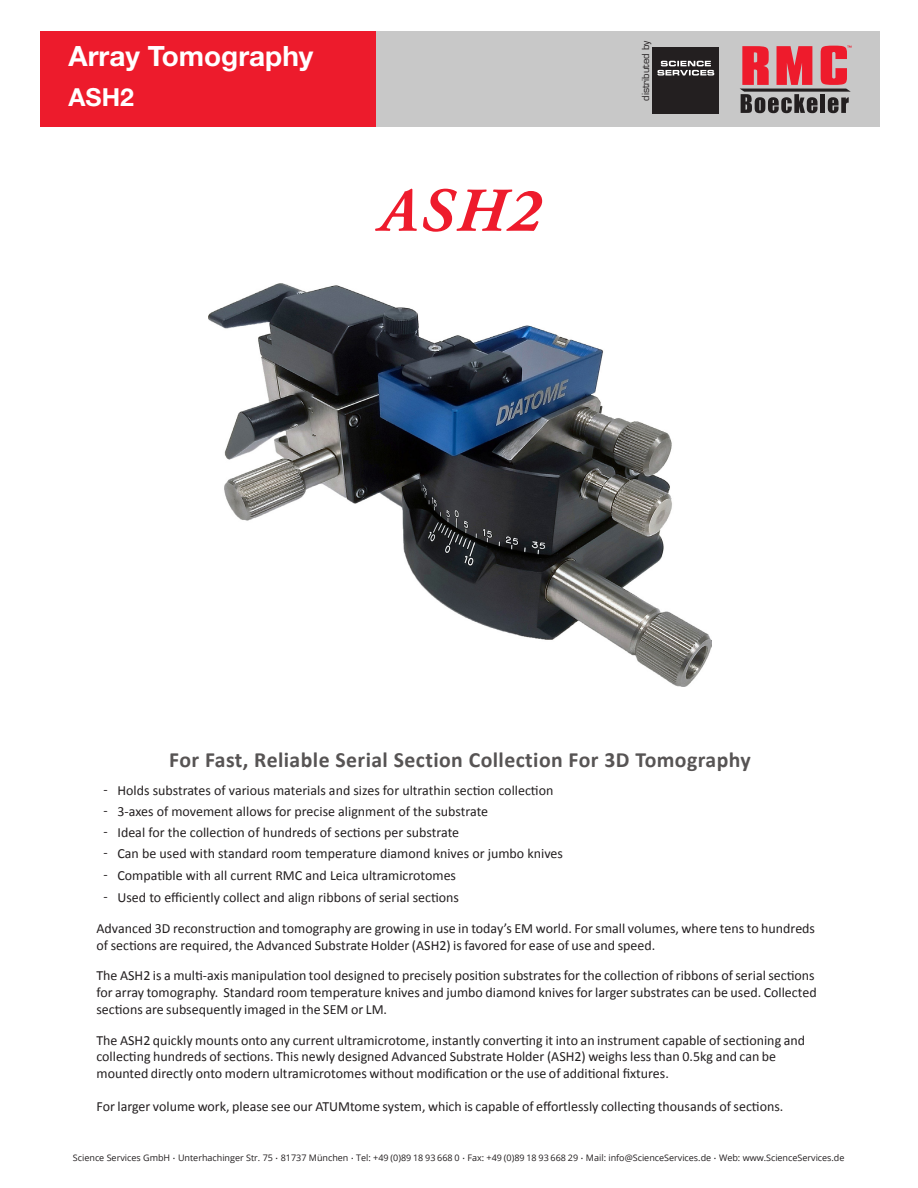
<style>
.page{position:relative;width:918px;height:1188px;background:#fff}
.page>*{position:absolute;margin:0;border:0;box-sizing:border-box;transform-origin:0 0}
.t1{font:italic 700 62.1px "Adobe Garamond Pro";color:#ee1b2c}
.t2{font:700 27.9px "Helvetica Neue LT Std";color:#fff}
.t3{font:700 24.9px "Helvetica Neue LT Std";color:#fff}
.t4{font:700 21.75px "Calibri";letter-spacing:.02em;color:#575454}
.t5{font:13.95px/21.3px "Calibri";color:#231f20}
.t6{font:9.45px "Eurostile LT Std";color:#231f20}
.t7{font:9px "Open Sans";color:#231f20}
.s1{font-family:"Eurostile LT Std";font-weight:600}
</style>
<div class="page">
<div style="left:320px;top:32px;width:559px;height:95px;background:#c8c8c8"></div>
<div style="left:41px;top:32px;width:335px;height:95px;background:#ed1b2c"></div>
<svg style="left:740px;top:46px;width:111px;height:67px"></svg>
<img style="left:208px;top:284px;width:504px;height:402px">
<div style="left:653px;top:47px;width:66px;height:67px;background:#231f20"></div>
<svg style="left:657px;top:61px;width:57px;height:15px"></svg>
<h2 class="t2" style="left:69px;top:39px;width:246px">Array Tomography</h2>
<h3 class="t3" style="left:69px;top:81px;width:67px">ASH2</h3>
<h1 class="t1" style="left:380px;top:175px;width:162px">ASH2</h1>
<p class="t6" style="left:640px;top:101px;width:62px;rotate:-90deg">distributed by</p>
<h3 class="t4" style="left:169px;top:746px;width:583px">For Fast, Reliable Serial Section Collection For 3D Tomography</h3>
<p class="t5" style="left:103px;top:779px;width:461px">ͳ Holds substrates of various materials and sizes for ultrathin section collection<br>ͳ 3-axes of movement allows for precise alignment of the substrate<br>ͳ Ideal for the collection of hundreds of sections per substrate<br>ͳ Can be used with standard room temperature diamond knives or jumbo knives ͳ Compatible with all current RMC and Leica ultramicrotomes<br>ͳ Used to efficiently collect and align ribbons of serial sections</p>
<p class="t5" style="left:97px;top:919px;width:720px;line-height:16.8px">Advanced 3D reconstruction and tomography are growing in use in today’s EM world. For small volumes, where tens to hundreds of sections are required, the Advanced Substrate Holder (ASH2) is favored for ease of use and speed.</p>
<p class="t5" style="left:97px;top:967px;width:722px;line-height:16.8px">The ASH2 is a multi-axis manipulation tool designed to precisely position substrates for the collection of ribbons of serial sections for array tomography. Standard room temperature knives and jumbo diamond knives for larger substrates can be used. Collected sections are subsequently imaged in the SEM or LM.</p>
<p class="t5" style="left:97px;top:1031px;width:710px;line-height:16.8px">The ASH2 quickly mounts onto any current ultramicrotome, instantly converting it into an instrument capable of sectioning and collecting hundreds of sections. This newly designed Advanced Substrate Holder (ASH2) weighs less than 0.5kg and can be mounted directly onto modern ultramicrotomes without modification or the use of additional fixtures.</p>
<p class="t5" style="left:97px;top:1095px;width:688px">For larger volume work, please see our ATUMtome system, which is capable of effortlessly collecting thousands of sections.</p>
<p class="t7" style="left:73px;top:1152px;width:773px">Science Services GmbH <span class="s1">∙</span> Unterhachinger Str. 75 <span class="s1">∙</span> 81737 München <span class="s1">∙</span> Tel: +49 (0)89 18 93 668 0 <span class="s1">∙</span> Fax: +49 (0)89 18 93 668 29 <span class="s1">∙</span> Mail: info@ScienceServices.de <span class="s1">∙</span> Web: www.ScienceServices.de</p>
</div>
